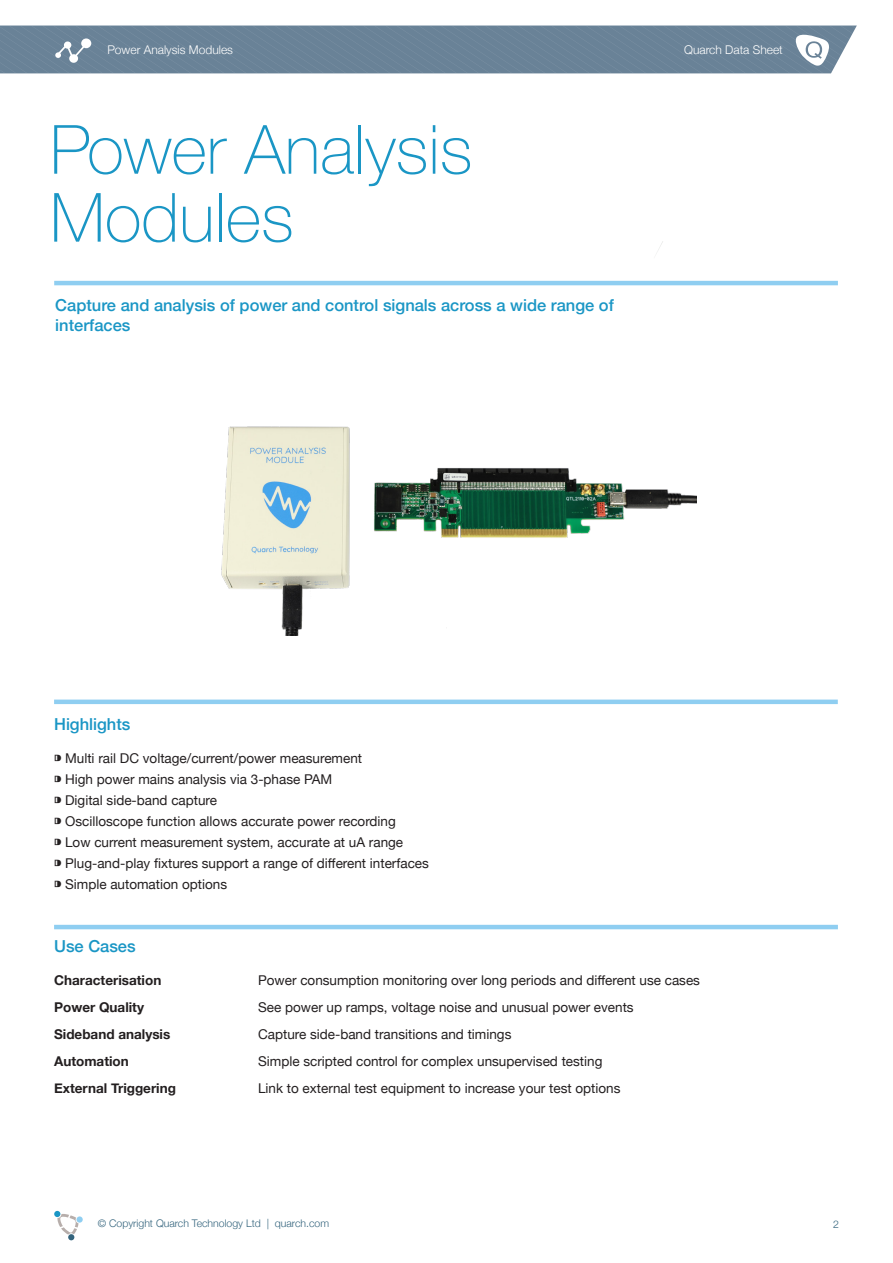
<style>
.page{position:relative;width:893px;height:1263px;background:#fff}
.page>*{position:absolute;margin:0;border:0;box-sizing:border-box;transform-origin:0 0}
.t1{font:100 67.95px/67.9px "Helvetica Neue";color:#1a96c5}
.t2{font:500 16.5px/19.8px "Helvetica Neue";color:#1a96c5}
.t3{font:13.5px "Helvetica Neue";color:#231f20}
.t4{font:700 13.5px "Helvetica Neue";color:#231f20}
.t5{font:300 12px "Helvetica Neue";color:#fff}
.t6{font:300 10.5px "Helvetica Neue";color:#34647d}
</style>
<div class="page">
<div style="left:0;top:26px;width:857px;height:47px;background:#698297"></div>
<hr style="left:54px;top:281px;width:784px;height:4px;background:#8fcef1">
<div style="left:54px;top:699px;width:784px;height:5px;background:#8fcef1"></div>
<hr style="left:54px;top:925px;width:784px;height:4px;background:#8fcef1">
<svg style="left:54px;top:1211px;width:29px;height:29px"></svg>
<img style="left:221px;top:426px;width:475px;height:210px">
<p class="t5" style="left:107px;top:40px;width:127px">Power Analysis Modules</p>
<p class="t5" style="left:684px;top:40px;width:100px">Quarch Data Sheet</p>
<p class="t1" style="left:50px;top:114px;width:424px">Power Analysis<br>Modules</p>
<p class="t2" style="left:55px;top:294px;width:560px">Capture and analysis of power and control signals across a wide range of interfaces</p>
<p class="t2" style="left:54px;top:713px;width:78px">Highlights</p>
<p class="t3" style="left:54px;top:748px;width:310px">⁍ Multi rail DC voltage/current/power measurement</p>
<p class="t3" style="left:54px;top:769px;width:280px">⁍ High power mains analysis via 3-phase PAM</p>
<p class="t3" style="left:54px;top:790px;width:165px">⁍ Digital side-band capture</p>
<p class="t3" style="left:54px;top:811px;width:343px">⁍ Oscilloscope function allows accurate power recording</p>
<p class="t3" style="left:54px;top:832px;width:351px">⁍ Low current measurement system, accurate at uA range</p>
<p class="t3" style="left:54px;top:853px;width:376px">⁍ Plug-and-play fixtures support a range of different interfaces</p>
<p class="t3" style="left:54px;top:874px;width:175px">⁍ Simple automation options</p>
<p class="t2" style="left:54px;top:935px;width:83px">Use Cases</p>
<p class="t4" style="left:54px;top:970px;width:109px">Characterisation</p>
<p class="t3" style="left:258px;top:970px;width:443px">Power consumption monitoring over long periods and different use cases</p>
<p class="t4" style="left:54px;top:997px;width:91px">Power Quality</p>
<p class="t3" style="left:258px;top:997px;width:377px">See power up ramps, voltage noise and unusual power events</p>
<p class="t4" style="left:54px;top:1024px;width:118px">Sideband analysis</p>
<p class="t3" style="left:258px;top:1024px;width:255px">Capture side-band transitions and timings</p>
<p class="t4" style="left:54px;top:1051px;width:76px">Automation</p>
<p class="t3" style="left:258px;top:1051px;width:346px">Simple scripted control for complex unsupervised testing</p>
<p class="t4" style="left:54px;top:1078px;width:123px">External Triggering</p>
<p class="t3" style="left:258px;top:1078px;width:364px">Link to external test equipment to increase your test options</p>
<p class="t6" style="left:98px;top:1215px;width:233px">© Copyright Quarch Technology Ltd | quarch.com</p>
<p class="t6" style="left:833px;top:1215px;width:7px">2</p>
</div>
